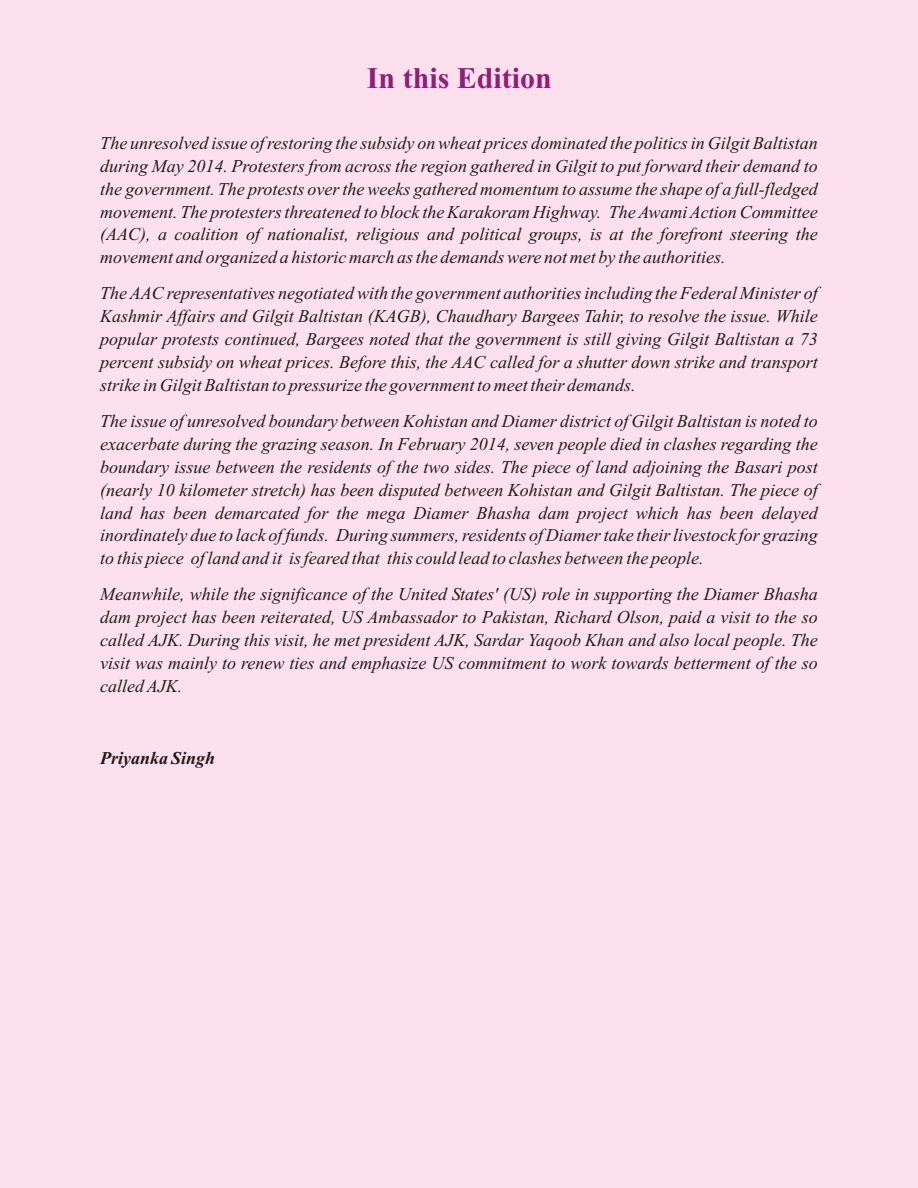
<style>
.page{position:relative;width:918px;height:1188px;background:#fce0ed}
.page>*{position:absolute;margin:0;border:0;box-sizing:border-box;transform-origin:0 0}
.t1{font:700 30px "Times New Roman";color:#8f1f78}
.t2{font:italic 18px/23px "Times New Roman";color:#1f1a17;text-align:justify}
.t3{font:italic 700 18px "Times New Roman";color:#1f1a17}
</style>
<div class="page">
<h1 class="t1" style="left:367px;top:68px;width:187px">In this Edition</h1>
<p class="t2" style="left:100px;top:133px;width:719px">The unresolved issue of restoring the subsidy on wheat prices dominated the politics in Gilgit Baltistan during May 2014. Protesters from across the region gathered in Gilgit to put forward their demand to the government. The protests over the weeks gathered momentum to assume the shape of a full-fledged movement. The protesters threatened to block the Karakoram Highway. The Awami Action Committee (AAC), a coalition of nationalist, religious and political groups, is at the forefront steering the movement and organized a historic march as the demands were not met by the authorities.</p>
<p class="t2" style="left:100px;top:284px;width:719px">The AAC representatives negotiated with the government authorities including the Federal Minister of Kashmir Affairs and Gilgit Baltistan (KAGB), Chaudhary Bargees Tahir, to resolve the issue. While popular protests continued, Bargees noted that the government is still giving Gilgit Baltistan a 73 percent subsidy on wheat prices. Before this, the AAC called for a shutter down strike and transport strike in Gilgit Baltistan to pressurize the government to meet their demands.</p>
<p class="t2" style="left:100px;top:411px;width:719px">The issue of unresolved boundary between Kohistan and Diamer district of Gilgit Baltistan is noted to exacerbate during the grazing season. In February 2014, seven people died in clashes regarding the boundary issue between the residents of the two sides. The piece of land adjoining the Basari post (nearly 10 kilometer stretch) has been disputed between Kohistan and Gilgit Baltistan. The piece of land has been demarcated for the mega Diamer Bhasha dam project which has been delayed inordinately due to lack of funds. During summers, residents of Diamer take their livestock for grazing to this piece of land and it is feared that this could lead to clashes between the people.</p>
<p class="t2" style="left:100px;top:585px;width:719px">Meanwhile, while the significance of the United States' (US) role in supporting the Diamer Bhasha dam project has been reiterated, US Ambassador to Pakistan, Richard Olson, paid a visit to the so called AJK. During this visit, he met president AJK, Sardar Yaqoob Khan and also local people. The visit was mainly to renew ties and emphasize US commitment to work towards betterment of the so called AJK.</p>
<p class="t3" style="left:100px;top:752px;width:116px">Priyanka Singh</p>
</div>
